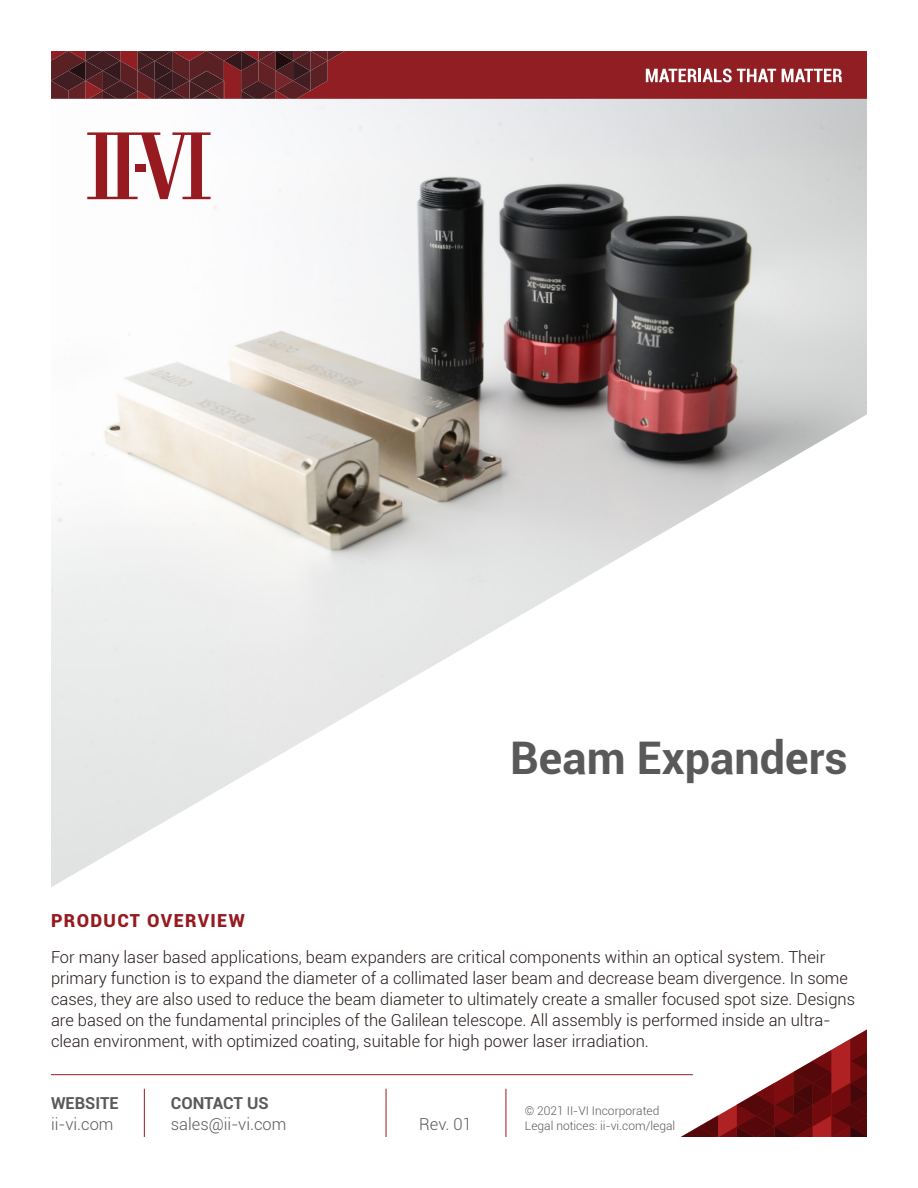
<style>
.page{position:relative;width:918px;height:1188px;background:#fff}
.page>*{position:absolute;margin:0;border:0;box-sizing:border-box;transform-origin:0 0}
.t1{font:700 45px "Roboto";color:#595959}
.t2{font:900 18px "Roboto";letter-spacing:.075em;color:#961a1f}
.t3{font:300 16.5px/21px "Roboto";color:#231916}
.t4{font:300 16.5px "Roboto";color:#595959}
.t5{font:700 16.5px "Roboto";color:#595959}
.t6{font:300 12px/15px "Roboto";color:#595959}
</style>
<div class="page">
<img style="left:51px;top:99px;width:816px;height:788px">
<svg style="left:51px;top:51px;width:816px;height:48px;background:#81272c"></svg>
<svg style="left:681px;top:1029px;width:186px;height:108px"></svg>
<svg style="left:87px;top:132px;width:124px;height:67px"></svg>
<hr style="left:506px;top:1089px;width:1px;height:48px;background:#961a1f">
<hr style="left:51px;top:1074px;width:642px;height:1px;background:#8f1e23">
<hr style="left:144px;top:1089px;width:1px;height:48px;background:#961a1f">
<hr style="left:386px;top:1089px;width:1px;height:48px;background:#961a1f">
<h1 class="t1" style="left:510px;top:726px;width:339px">Beam Expanders</h1>
<p class="t2" style="left:51px;top:908px;width:195px">PRODUCT OVERVIEW</p>
<p class="t3" style="left:51px;top:946px;width:806px">For many laser based applications, beam expanders are critical components within an optical system. Their primary function is to expand the diameter of a collimated laser beam and decrease beam divergence. In some cases, they are also used to reduce the beam diameter to ultimately create a smaller focused spot size. Designs are based on the fundamental principles of the Galilean telescope. All assembly is performed inside an ultra&shy;clean environment, with optimized coating, suitable for high power laser irradiation.</p>
<p class="t5" style="left:51px;top:1091px;width:69px">WEBSITE</p>
<p class="t4" style="left:51px;top:1113px;width:64px">ii-vi.com</p>
<p class="t5" style="left:171px;top:1091px;width:99px">CONTACT US</p>
<p class="t4" style="left:171px;top:1113px;width:117px">sales@ii-vi.com</p>
<p class="t4" style="left:419px;top:1113px;width:54px">Rev. 01</p>
<p class="t6" style="left:525px;top:1103px;width:152px">© 2021 II-VI Incorporated<br>Legal notices: ii-vi.com/legal</p>
</div>
